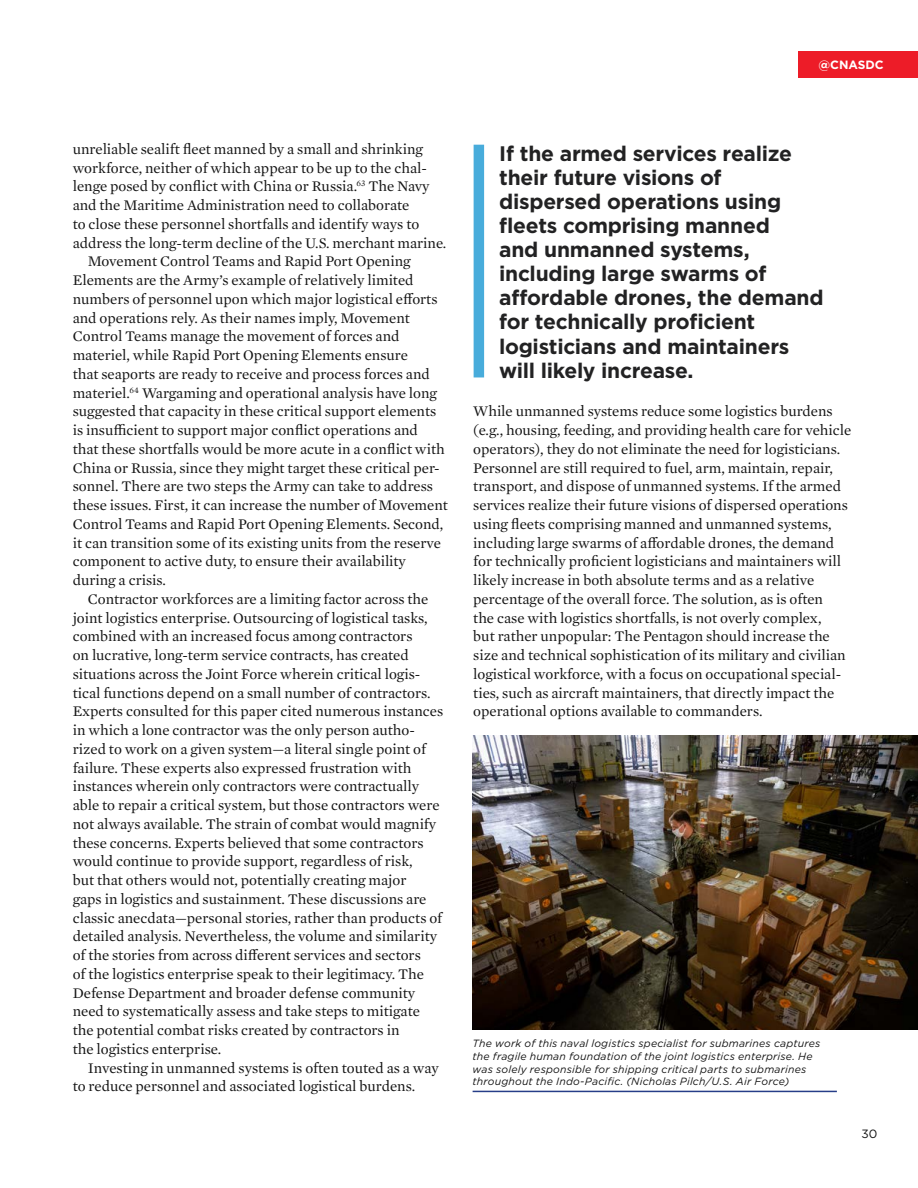
<style>
.page{position:relative;width:918px;height:1188px;background:#fff}
.page>*{position:absolute;margin:0;border:0;box-sizing:border-box;transform-origin:0 0}
.t1{font:700 21px/24px "Gotham";letter-spacing:-.015em;color:#222223}
.t2{font:15px/18.8px "Mercury Text G1";color:#141414}
.t3{font:700 12px "Gotham";color:#fff}
.t4{font:12px "Gotham";color:#141414}
.t5{font:italic 10.5px/12.8px "Gotham";letter-spacing:.015em;color:#141414}
</style>
<div class="page">
<div style="left:798px;top:51px;width:120px;height:27px;background:#ed1c28"></div>
<div style="left:474px;top:145px;width:10px;height:232px;background:#48acdb"></div>
<img style="left:472px;top:735px;width:446px;height:295px">
<hr style="left:473px;top:1091px;width:364px;height:1px;background:#263d88">
<p class="t3" style="left:818px;top:57px;width:67px">@CNASDC</p>
<p class="t2" style="left:73px;top:139px;width:352px">unreliable sealift fleet manned by a small and shrinking</p>
<p class="t2" style="left:73px;top:157px;width:356px">workforce, neither of which appear to be up to the chal-</p>
<p class="t2" style="left:73px;top:176px;width:358px">lenge posed by conflict with China or Russia.<sup>63</sup> The Navy</p>
<p class="t2" style="left:73px;top:195px;width:338px">and the Maritime Administration need to collaborate</p>
<p class="t2" style="left:73px;top:214px;width:348px">to close these personnel shortfalls and identify ways to</p>
<p class="t2" style="left:73px;top:232px;width:375px">address the long-term decline of the U.S. merchant marine.</p>
<p class="t2" style="left:88px;top:251px;width:324px">Movement Control Teams and Rapid Port Opening</p>
<p class="t2" style="left:73px;top:270px;width:342px">Elements are the Army’s example of relatively limited</p>
<p class="t2" style="left:73px;top:289px;width:366px">numbers of personnel upon which major logistical efforts</p>
<p class="t2" style="left:73px;top:307px;width:339px">and operations rely. As their names imply, Movement</p>
<p class="t2" style="left:73px;top:326px;width:328px">Control Teams manage the movement of forces and</p>
<p class="t2" style="left:73px;top:345px;width:337px">materiel, while Rapid Port Opening Elements ensure</p>
<p class="t2" style="left:73px;top:364px;width:359px">that seaports are ready to receive and process forces and</p>
<p class="t2" style="left:73px;top:382px;width:366px">materiel.<sup>64</sup> Wargaming and operational analysis have long</p>
<p class="t2" style="left:73px;top:401px;width:365px">suggested that capacity in these critical support elements</p>
<p class="t2" style="left:73px;top:420px;width:347px">is insufficient to support major conflict operations and</p>
<p class="t2" style="left:73px;top:439px;width:374px">that these shortfalls would be more acute in a conflict with</p>
<p class="t2" style="left:73px;top:457px;width:369px">China or Russia, since they might target these critical per-</p>
<p class="t2" style="left:73px;top:476px;width:362px">sonnel. There are two steps the Army can take to address</p>
<p class="t2" style="left:73px;top:495px;width:377px">these issues. First, it can increase the number of Movement</p>
<p class="t2" style="left:73px;top:514px;width:372px">Control Teams and Rapid Port Opening Elements. Second,</p>
<p class="t2" style="left:73px;top:532px;width:370px">it can transition some of its existing units from the reserve</p>
<p class="t2" style="left:73px;top:551px;width:335px">component to active duty, to ensure their availability</p>
<p class="t2" style="left:73px;top:570px;width:95px">during a crisis.</p>
<p class="t2" style="left:88px;top:589px;width:342px">Contractor workforces are a limiting factor across the</p>
<p class="t2" style="left:73px;top:607px;width:357px">joint logistics enterprise. Outsourcing of logistical tasks,</p>
<p class="t2" style="left:73px;top:626px;width:341px">combined with an increased focus among contractors</p>
<p class="t2" style="left:73px;top:645px;width:338px">on lucrative, long-term service contracts, has created</p>
<p class="t2" style="left:73px;top:664px;width:349px">situations across the Joint Force wherein critical logis-</p>
<p class="t2" style="left:73px;top:682px;width:359px">tical functions depend on a small number of contractors.</p>
<p class="t2" style="left:73px;top:701px;width:372px">Experts consulted for this paper cited numerous instances</p>
<p class="t2" style="left:73px;top:720px;width:344px">in which a lone contractor was the only person autho-</p>
<p class="t2" style="left:73px;top:739px;width:355px">rized to work on a given system—a literal single point of</p>
<p class="t2" style="left:73px;top:757px;width:340px">failure. These experts also expressed frustration with</p>
<p class="t2" style="left:73px;top:776px;width:348px">instances wherein only contractors were contractually</p>
<p class="t2" style="left:73px;top:795px;width:368px">able to repair a critical system, but those contractors were</p>
<p class="t2" style="left:73px;top:814px;width:365px">not always available. The strain of combat would magnify</p>
<p class="t2" style="left:73px;top:832px;width:352px">these concerns. Experts believed that some contractors</p>
<p class="t2" style="left:73px;top:851px;width:341px">would continue to provide support, regardless of risk,</p>
<p class="t2" style="left:73px;top:870px;width:335px">but that others would not, potentially creating major</p>
<p class="t2" style="left:73px;top:889px;width:355px">gaps in logistics and sustainment. These discussions are</p>
<p class="t2" style="left:73px;top:907px;width:371px">classic anecdata—personal stories, rather than products of</p>
<p class="t2" style="left:73px;top:926px;width:366px">detailed analysis. Nevertheless, the volume and similarity</p>
<p class="t2" style="left:73px;top:945px;width:350px">of the stories from across different services and sectors</p>
<p class="t2" style="left:73px;top:964px;width:353px">of the logistics enterprise speak to their legitimacy. The</p>
<p class="t2" style="left:73px;top:982px;width:344px">Defense Department and broader defense community</p>
<p class="t2" style="left:73px;top:1001px;width:349px">need to systematically assess and take steps to mitigate</p>
<p class="t2" style="left:73px;top:1020px;width:328px">the potential combat risks created by contractors in</p>
<p class="t2" style="left:73px;top:1039px;width:150px">the logistics enterprise.</p>
<p class="t2" style="left:88px;top:1057px;width:353px">Investing in unmanned systems is often touted as a way</p>
<p class="t2" style="left:73px;top:1076px;width:344px">to reduce personnel and associated logistical burdens.</p>
<p class="t1" style="left:499px;top:142px;width:326px">If the armed services realize their future visions of dispersed operations using fleets comprising manned<br>and unmanned systems, including large swarms of affordable drones, the demand for technically proficient logisticians and maintainers will likely increase.</p>
<p class="t2" style="left:473px;top:401px;width:380px">While unmanned systems reduce some logistics burdens (e.g., housing, feeding, and providing health care for vehicle operators), they do not eliminate the need for logisticians.<br>Personnel are still required to fuel, arm, maintain, repair, transport, and dispose of unmanned systems. If the armed services realize their future visions of dispersed operations using fleets comprising manned and unmanned systems, including large swarms of affordable drones, the demand for technically proficient logisticians and maintainers will likely increase in both absolute terms and as a relative percentage of the overall force. The solution, as is often<br>the case with logistics shortfalls, is not overly complex,<br>but rather unpopular: The Pentagon should increase the size and technical sophistication of its military and civilian logistical workforce, with a focus on occupational special&shy;ties, such as aircraft maintainers, that directly impact the operational options available to commanders.</p>
<p class="t5" style="left:473px;top:1037px;width:349px">The work of this naval logistics specialist for submarines captures the fragile human foundation of the joint logistics enterprise. He was solely responsible for shipping critical parts to submarines throughout the Indo-Pacific. (Nicholas Pilch/U.S. Air Force)</p>
<p class="t4" style="left:862px;top:1126px;width:17px">30</p>
</div>
